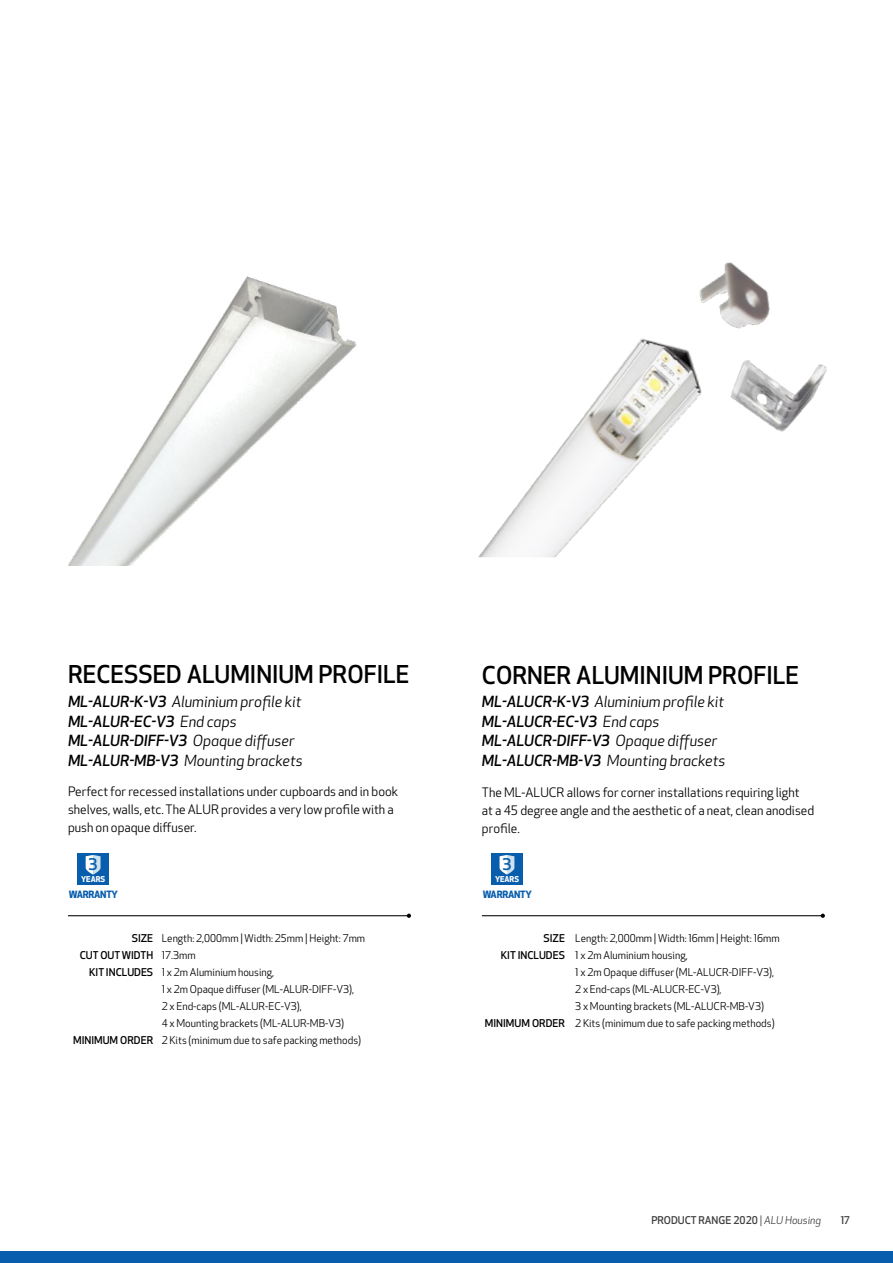
<style>
.page{position:relative;width:893px;height:1263px;background:#fff}
.page>*{position:absolute;margin:0;border:0;box-sizing:border-box;transform-origin:0 0}
.t1{font:500 24px "Apex New";color:#000}
.t2{font:500 15.75px "Apex New";color:#085eac}
.t3{font:italic 500 15px/19.5px "Apex New";color:#000}
.t4{font:italic 15px/19.5px "Apex New";color:#000}
.t5{font:12.75px/18px "Apex New";color:#000}
.t6{font:10.5px/17.1px "Apex New";color:#000}
.t7{font:500 10.5px/17.1px "Apex New";color:#000;text-align:right}
.t8{font:500 10.5px "Apex New";color:#414042}
.t9{font:700 9.9px "Apex New";letter-spacing:-.025em;color:#085eac}
.t10{font:700 7.8px "Apex New";color:#fff}
.s1{font-weight:500}
.s2{font-weight:400}
.s3{font-weight:400;font-style:italic}
</style>
<div class="page">
<div style="left:0;top:1251px;width:893px;height:12px;background:#085eac"></div>
<div style="left:491px;top:853px;width:31px;height:31px;background:#085eac"></div>
<svg style="left:500px;top:855px;width:14px;height:20px"></svg>
<hr style="left:482px;top:915px;width:341px;height:1px;background:#000">
<svg style="left:821px;top:914px;width:4px;height:4px"></svg>
<img style="left:478px;top:262px;width:349px;height:295px">
<hr style="left:68px;top:915px;width:341px;height:1px;background:#000">
<svg style="left:407px;top:914px;width:4px;height:4px"></svg>
<img style="left:68px;top:276px;width:289px;height:290px">
<div style="left:77px;top:853px;width:31px;height:31px;background:#085eac"></div>
<svg style="left:86px;top:855px;width:15px;height:20px"></svg>
<h1 class="t1" style="left:68px;top:659px;width:343px">RECESSED ALUMINIUM PROFILE</h1>
<h3 class="t4" style="left:68px;top:692px;width:236px"><span class="s1">ML-ALUR-K-V3</span> Aluminium profile kit<br><span class="s1">ML-ALUR-EC-V3</span> End caps<br><span class="s1">ML-ALUR-DIFF-V3</span> Opaque diffuser<br><span class="s1">ML-ALUR-MB-V3</span> Mounting brackets</h3>
<p class="t5" style="left:68px;top:783px;width:332px">Perfect for recessed installations under cupboards and in book shelves, walls, etc. The ALUR provides a very low profile with a push on opaque diffuser.</p>
<h1 class="t1" style="left:482px;top:659px;width:319px">CORNER ALUMINIUM PROFILE</h1>
<h3 class="t3" style="left:482px;top:692px;width:245px">ML-ALUCR-K-V3 <span class="s2">Aluminium profile kit </span>ML-ALUCR-EC-V3 <span class="s2">End caps </span>ML-ALUCR-DIFF-V3 <span class="s2">Opaque diffuser </span>ML-ALUCR-MB-V3 <span class="s2">Mounting brackets</span></h3>
<p class="t5" style="left:482px;top:783px;width:334px">The ML-ALUCR allows for corner installations requiring light<br>at a 45 degree angle and the aesthetic of a neat, clean anodised profile.</p>
<h2 class="t2" style="left:88px;top:854px;width:11px">3</h2>
<h2 class="t2" style="left:502px;top:854px;width:11px">3</h2>
<p class="t10" style="left:81px;top:874px;width:26px">YEARS</p>
<p class="t10" style="left:495px;top:874px;width:26px">YEARS</p>
<p class="t9" style="left:69px;top:887px;width:51px">WARRANTY</p>
<p class="t9" style="left:483px;top:887px;width:51px">WARRANTY</p>
<p class="t7" style="left:80px;top:929px;width:75px">SIZE<br>CUT OUT WIDTH<br>KIT INCLUDES</p>
<p class="t7" style="left:73px;top:1032px;width:82px">MINIMUM ORDER</p>
<p class="t6" style="left:162px;top:929px;width:205px">Length: 2,000mm | Width: 25mm | Height: 7mm<br>17.3mm<br>1 x 2m Aluminium housing,<br>1 x 2m Opaque diffuser (ML-ALUR-DIFF-V3),<br>2 x End-caps (ML-ALUR-EC-V3),<br>4 x Mounting brackets (ML-ALUR-MB-V3)<br>2 Kits (minimum due to safe packing methods)</p>
<p class="t7" style="left:501px;top:929px;width:66px">SIZE<br>KIT INCLUDES</p>
<p class="t7" style="left:485px;top:1015px;width:82px">MINIMUM ORDER</p>
<p class="t6" style="left:575px;top:929px;width:206px">Length: 2,000mm | Width: 16mm | Height: 16mm 1 x 2m Aluminium housing,<br>1 x 2m Opaque diffuser (ML-ALUCR-DIFF-V3), 2 x End-caps (ML-ALUCR-EC-V3),<br>3 x Mounting brackets (ML-ALUCR-MB-V3)<br>2 Kits (minimum due to safe packing methods)</p>
<p class="t8" style="left:651px;top:1213px;width:171px">PRODUCT RANGE 2020 <span class="s2">|</span> <span class="s3">ALU Housing</span></p>
<p class="t8" style="left:841px;top:1213px;width:11px">17</p>
</div>
